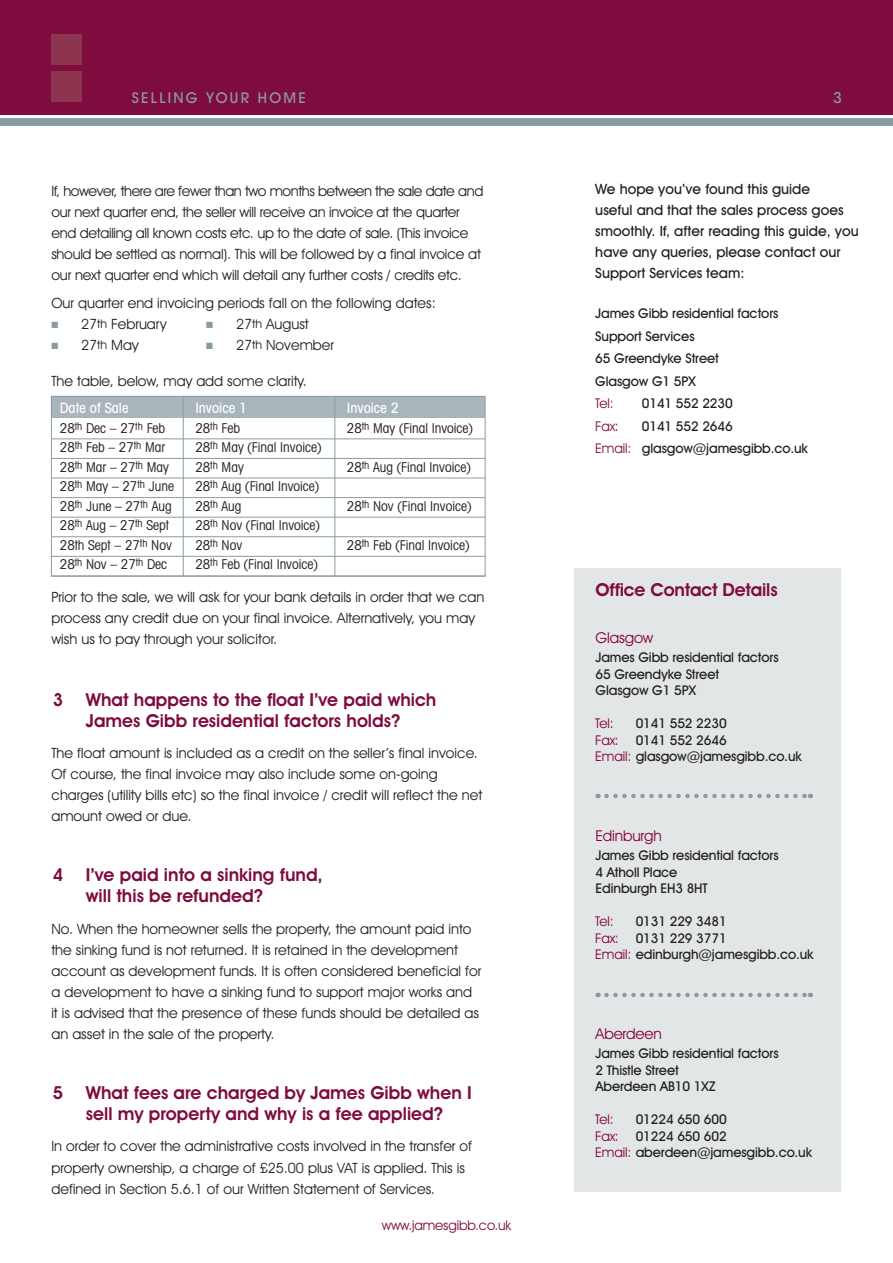
<style>
.page{position:relative;width:893px;height:1263px;background:#fff}
.page>*{position:absolute;margin:0;border:0;box-sizing:border-box;transform-origin:0 0}
.t1{font:600 18px/21px "Avant Garde IT Cby BT";color:#7f0c3e}
.t2{font:15px "Avant Garde IT Cby BT";letter-spacing:-.01em;color:#860037}
.t3{font:500 15px "Avant Garde IT Cby BT";letter-spacing:.15em;color:#899ca4}
.t4{font:500 condensed 15px "Avant Garde IT Cby BT";color:#899ca4}
.t5{font:14.25px/21px "Avant Garde IT Cby BT";color:#231f20}
.t6{font:14.25px/21px "Avant Garde IT Cby BT";letter-spacing:-.02em;color:#231f20}
.t7{font:500 14.25px/21px "Avant Garde IT Cby BT";color:#231f20}
.t8{font:500 condensed 14.25px "Avant Garde IT Cby BT";color:#fff}
.t9{font:500 13.5px "Avant Garde IT Cby BT";letter-spacing:-.01em;color:#231f20}
.t10{font:condensed 13.5px "Avant Garde IT Cby BT";color:#231f20}
.t11{font:13.5px "Avant Garde IT Cby BT";letter-spacing:-.01em;color:#7f0c3e}
.t12{font:13.5px "Avant Garde IT Cby BT";letter-spacing:-.03em;color:#860037}
.s1{color:#899ca4}
.s2{font-size:12px}
.s3{font-weight:400;color:#7f0c3e}
.s4{font-weight:400;color:#860037}
</style>
<div class="page">
<div style="left:0;top:0;width:893px;height:115px;background:#7f0c3e"></div>
<div style="left:0;top:118px;width:893px;height:7px;background:#899ca4"></div>
<div style="left:51px;top:72px;width:30px;height:30px;background:#8d344f"></div>
<div style="left:51px;top:34px;width:30px;height:30px;background:#8d344f"></div>
<div style="left:51px;top:396px;width:434px;height:22px;background:#a8b5bb"></div>
<hr style="left:51px;top:439px;width:434px;height:1px;background:#899ca4">
<hr style="left:51px;top:458px;width:434px;height:1px;background:#899ca4">
<hr style="left:51px;top:478px;width:434px;height:1px;background:#899ca4">
<hr style="left:51px;top:497px;width:434px;height:1px;background:#899ca4">
<hr style="left:51px;top:517px;width:434px;height:1px;background:#899ca4">
<hr style="left:51px;top:536px;width:434px;height:1px;background:#899ca4">
<hr style="left:51px;top:556px;width:434px;height:1px;background:#899ca4">
<div style="left:51px;top:396px;width:434px;height:181px;border:1px solid #899ca4"></div>
<hr style="left:183px;top:396px;width:1px;height:180px;background:#899ca4">
<hr style="left:334px;top:396px;width:1px;height:181px;background:#899ca4">
<div style="left:574px;top:569px;width:267px;height:623px;background:#e3e6e7"></div>
<svg style="left:606px;top:794px;width:205px;height:4px"></svg>
<svg style="left:606px;top:993px;width:205px;height:4px"></svg>
<p class="t3" style="left:132px;top:89px;width:176px">SELLING YOUR HOME</p>
<p class="t4" style="left:834px;top:88px;width:10px">3</p>
<p class="t6" style="left:51px;top:180px;width:433px">If, however, there are fewer than two months between the sale date and our next quarter end, the seller will receive an invoice at the quarter end detailing all known costs etc. up to the date of sale. (This invoice should be settled as normal). This will be followed by a final invoice at our next quarter end which will detail any further costs / credits etc.</p>
<p class="t5" style="left:51px;top:293px;width:386px">Our quarter end invoicing periods fall on the following dates:</p>
<p class="t5" style="left:51px;top:314px;width:117px"><span class="s1">■</span> 27<span class="s2">th</span> February</p>
<p class="t5" style="left:51px;top:335px;width:89px"><span class="s1">■</span> 27<span class="s2">th</span> May</p>
<p class="t5" style="left:51px;top:371px;width:257px">The table, below, may add some clarity.</p>
<p class="t8" style="left:60px;top:400px;width:70px">Date of Sale</p>
<p class="t8" style="left:195px;top:400px;width:53px">Invoice 1</p>
<p class="t8" style="left:347px;top:400px;width:53px">Invoice 2</p>
<p class="t10" style="left:60px;top:420px;width:107px">28<sup>th</sup> Dec – 27<sup>th</sup> Feb</p>
<p class="t10" style="left:195px;top:420px;width:46px">28<sup>th</sup> Feb</p>
<p class="t10" style="left:347px;top:420px;width:128px">28<sup>th</sup> May (Final Invoice)</p>
<p class="t10" style="left:60px;top:439px;width:107px">28<sup>th</sup> Feb – 27<sup>th</sup> Mar</p>
<p class="t10" style="left:195px;top:439px;width:128px">28<sup>th</sup> May (Final Invoice)</p>
<p class="t10" style="left:60px;top:459px;width:111px">28<sup>th</sup> Mar – 27<sup>th</sup> May</p>
<p class="t10" style="left:195px;top:459px;width:50px">28<sup>th</sup> May</p>
<p class="t10" style="left:347px;top:459px;width:125px">28<sup>th</sup> Aug (Final Invoice)</p>
<p class="t10" style="left:60px;top:478px;width:116px">28<sup>th</sup> May – 27<sup>th</sup> June</p>
<p class="t10" style="left:195px;top:478px;width:125px">28<sup>th</sup> Aug (Final Invoice)</p>
<p class="t10" style="left:60px;top:498px;width:113px">28<sup>th</sup> June – 27<sup>th</sup> Aug</p>
<p class="t10" style="left:195px;top:498px;width:48px">28<sup>th</sup> Aug</p>
<p class="t10" style="left:347px;top:498px;width:126px">28<sup>th</sup> Nov (Final Invoice)</p>
<p class="t10" style="left:60px;top:517px;width:111px">28<sup>th</sup> Aug – 27<sup>th</sup> Sept</p>
<p class="t10" style="left:195px;top:517px;width:126px">28<sup>th</sup> Nov (Final Invoice)</p>
<p class="t10" style="left:60px;top:537px;width:113px">28th Sept – 27<sup>th</sup> Nov</p>
<p class="t10" style="left:195px;top:537px;width:48px">28<sup>th</sup> Nov</p>
<p class="t10" style="left:347px;top:537px;width:124px">28<sup>th</sup> Feb (Final Invoice)</p>
<p class="t10" style="left:60px;top:556px;width:109px">28<sup>th</sup> Nov – 27<sup>th</sup> Dec</p>
<p class="t10" style="left:195px;top:556px;width:124px">28<sup>th</sup> Feb (Final Invoice)</p>
<p class="t5" style="left:51px;top:587px;width:434px">Prior to the sale, we will ask for your bank details in order that we can process any credit due on your final invoice. Alternatively, you may wish us to pay through your solicitor.</p>
<p class="t5" style="left:206px;top:314px;width:104px"><span class="s1">■</span> 27<span class="s2">th</span> August</p>
<p class="t5" style="left:206px;top:335px;width:129px"><span class="s1">■</span> 27<span class="s2">th</span> November</p>
<p class="t1" style="left:53px;top:689px;width:12px">3</p>
<p class="t1" style="left:86px;top:689px;width:352px">What happens to the float I’ve paid which<br>James Gibb residential factors holds?</p>
<p class="t5" style="left:51px;top:743px;width:432px">The float amount is included as a credit on the seller’s final invoice.<br>Of course, the final invoice may also include some on-going charges (utility bills etc) so the final invoice / credit will reflect the net amount owed or due.</p>
<p class="t1" style="left:53px;top:864px;width:12px">4</p>
<p class="t1" style="left:86px;top:864px;width:238px">I’ve paid into a sinking fund, will this be refunded?</p>
<p class="t5" style="left:51px;top:918px;width:431px">No. When the homeowner sells the property, the amount paid into the sinking fund is not returned. It is retained in the development account as development funds. It is often considered beneficial for a development to have a sinking fund to support major works and it is advised that the presence of these funds should be detailed as an asset in the sale of the property.</p>
<p class="t1" style="left:53px;top:1082px;width:12px">5</p>
<p class="t1" style="left:86px;top:1082px;width:387px">What fees are charged by James Gibb when I sell my property and why is a fee applied?</p>
<p class="t5" style="left:51px;top:1136px;width:422px">In order to cover the administrative costs involved in the transfer of property ownership, a charge of £25.00 plus VAT is applied. This is defined in Section 5.6.1 of our Written Statement of Services.</p>
<p class="t11" style="left:382px;top:1216px;width:131px">www.jamesgibb.co.uk</p>
<p class="t7" style="left:595px;top:178px;width:265px">We hope you’ve found this guide<br>useful and that the sales process goes smoothly. If, after reading this guide, you have any queries, please contact our Support Services team:</p>
<p class="t9" style="left:595px;top:305px;width:185px">James Gibb residential factors</p>
<p class="t9" style="left:595px;top:328px;width:101px">Support Services</p>
<p class="t9" style="left:595px;top:350px;width:125px">65 Greendyke Street</p>
<p class="t9" style="left:595px;top:373px;width:102px">Glasgow G1 5PX</p>
<p class="t11" style="left:595px;top:395px;width:20px">Tel:</p>
<p class="t9" style="left:642px;top:395px;width:93px">0141 552 2230</p>
<p class="t11" style="left:595px;top:418px;width:25px">Fax:</p>
<p class="t9" style="left:642px;top:418px;width:93px">0141 552 2646</p>
<p class="t9" style="left:595px;top:440px;width:214px"><span class="s3">Email:</span> glasgow@jamesgibb.co.uk</p>
<p class="t1" style="left:596px;top:579px;width:184px">Office Contact Details</p>
<p class="t2" style="left:596px;top:628px;width:59px">Glasgow</p>
<p class="t9" style="left:596px;top:649px;width:185px">James Gibb residential factors</p>
<p class="t9" style="left:596px;top:666px;width:125px">65 Greendyke Street</p>
<p class="t9" style="left:596px;top:682px;width:102px">Glasgow G1 5PX</p>
<p class="t12" style="left:595px;top:715px;width:20px">Tel:</p>
<p class="t9" style="left:636px;top:715px;width:93px">0141 552 2230</p>
<p class="t9" style="left:595px;top:732px;width:133px"><span class="s4">Fax:</span> 0141 552 2646</p>
<p class="t9" style="left:595px;top:748px;width:208px"><span class="s4">Email:</span> glasgow@jamesgibb.co.uk</p>
<p class="t2" style="left:596px;top:826px;width:68px">Edinburgh</p>
<p class="t9" style="left:596px;top:847px;width:185px">James Gibb residential factors</p>
<p class="t9" style="left:596px;top:864px;width:83px">4 Atholl Place</p>
<p class="t9" style="left:596px;top:880px;width:114px">Edinburgh EH3 8HT</p>
<p class="t12" style="left:595px;top:913px;width:20px">Tel:</p>
<p class="t9" style="left:636px;top:913px;width:93px">0131 229 3481</p>
<p class="t9" style="left:595px;top:930px;width:133px"><span class="s4">Fax:</span> 0131 229 3771</p>
<p class="t9" style="left:595px;top:946px;width:220px"><span class="s4">Email:</span> edinburgh@jamesgibb.co.uk</p>
<p class="t2" style="left:596px;top:1024px;width:68px">Aberdeen</p>
<p class="t9" style="left:596px;top:1045px;width:185px">James Gibb residential factors</p>
<p class="t9" style="left:596px;top:1062px;width:85px">2 Thistle Street</p>
<p class="t9" style="left:596px;top:1078px;width:121px">Aberdeen AB10 1XZ</p>
<p class="t12" style="left:595px;top:1111px;width:20px">Tel:</p>
<p class="t9" style="left:636px;top:1111px;width:93px">01224 650 600</p>
<p class="t9" style="left:595px;top:1128px;width:133px"><span class="s4">Fax:</span> 01224 650 602</p>
<p class="t9" style="left:595px;top:1144px;width:218px"><span class="s4">Email:</span> aberdeen@jamesgibb.co.uk</p>
</div>
